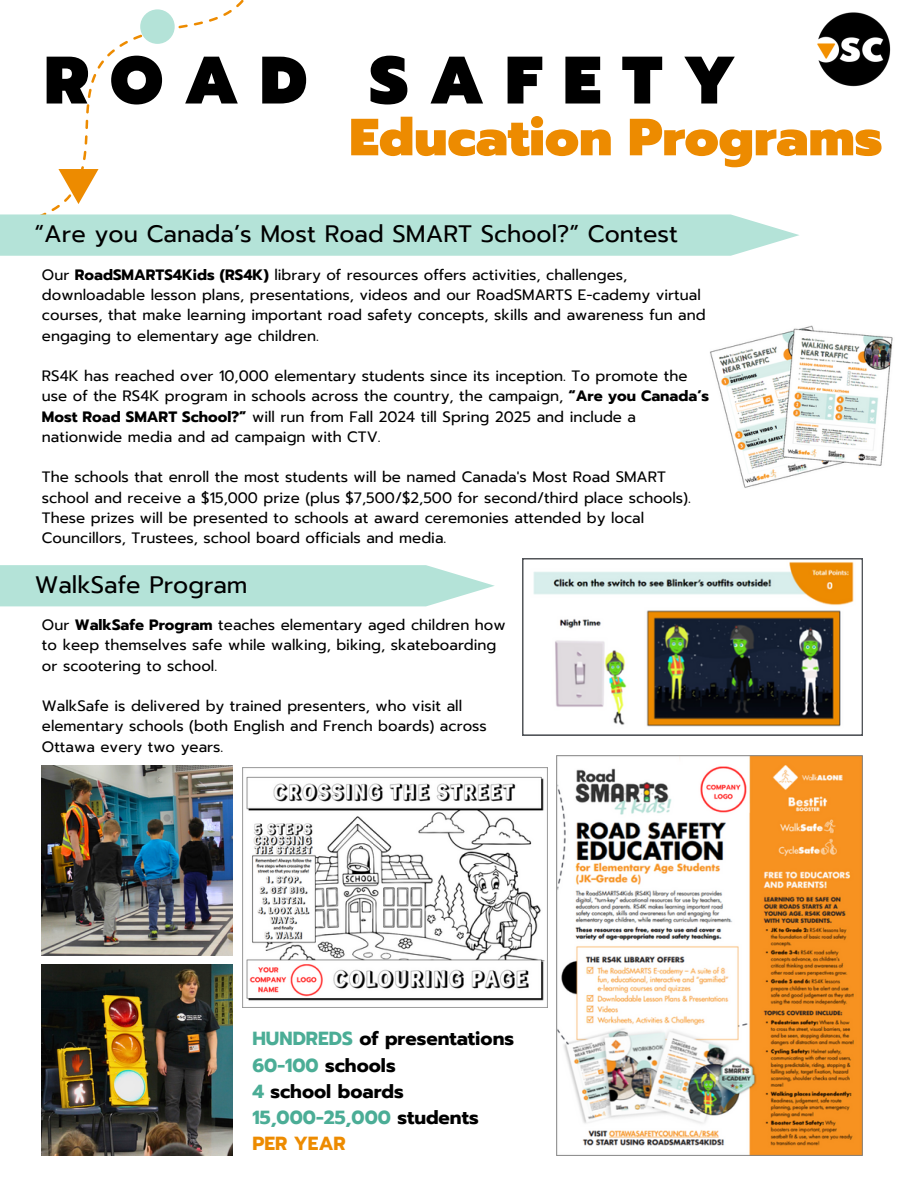
<style>
.page{position:relative;width:918px;height:1188px;background:#fff}
.page>*{position:absolute;margin:0;border:0;box-sizing:border-box;transform-origin:0 0}
.t1{font:900 67.05px "Prompt";letter-spacing:.315em;color:#000}
.t2{font:900 52.2px "Prompt";color:#ed8b00}
.t3{font:23.7px "Prompt";color:#000}
.t4{font:700 18.9px/26.2px "Prompt";color:#000}
.t5{font:15px/20.2px "Prompt";color:#000}
.s1{font-weight:700}
.s2{color:#4bad96}
.s3{color:#ed8b00}
</style>
<div class="page">
<svg style="left:42px;top:0;width:202px;height:214px"></svg>
<div style="left:140px;top:9px;width:35px;height:35px;background:#b4e3d8;border-radius:50%"></div>
<svg style="left:58px;top:169px;width:41px;height:35px"></svg>
<svg style="left:0;top:214px;width:799px;height:42px;background:#b8e4da"></svg>
<div style="left:0;top:565px;width:495px;height:41px;background:#b4e3d8"></div>
<img style="left:710px;top:325px;width:183px;height:163px">
<svg style="left:522px;top:558px;width:341px;height:177px"></svg>
<img style="left:556px;top:756px;width:306px;height:399px">
<img style="left:42px;top:765px;width:190px;height:191px">
<img style="left:42px;top:965px;width:190px;height:190px">
<img style="left:242px;top:768px;width:305px;height:239px">
<img style="left:817px;top:12px;width:74px;height:75px">
<p class="t1" style="left:44px;top:30px;width:693px">ROAD SAFETY</p>
<p class="t2" style="left:349px;top:98px;width:534px">Education Programs</p>
<p class="t3" style="left:34px;top:217px;width:645px">“Are you Canada’s Most Road SMART School?” Contest</p>
<h1 class="t5" style="left:42px;top:265px;width:665px">Our <span class="s1">RoadSMARTS4Kids (RS4K)</span> library of resources offers activities, challenges, downloadable lesson plans, presentations, videos and our RoadSMARTS E-cademy virtual courses, that make learning important road safety concepts, skills and awareness fun and engaging to elementary age children.</h1>
<h2 class="t5" style="left:42px;top:366px;width:669px">RS4K has reached over 10,000 elementary students since its inception. To promote the use of the RS4K program in schools across the country, the campaign, <span class="s1">“Are you Canada’s Most Road SMART School?”</span> will run from Fall 2024 till Spring 2025 and include a nationwide media and ad campaign with CTV.</h2>
<h3 class="t5" style="left:42px;top:467px;width:651px">The schools that enroll the most students will be named Canada's Most Road SMART school and receive a $15,000 prize (plus $7,500/$2,500 for second/third place schools).<br>These prizes will be presented to schools at award ceremonies attended by local Councillors, Trustees, school board officials and media.</h3>
<p class="t3" style="left:35px;top:567px;width:214px">WalkSafe Program</p>
<p class="t5" style="left:42px;top:615px;width:465px">Our <span class="s1">WalkSafe Program</span> teaches elementary aged children how to keep themselves safe while walking, biking, skateboarding or scootering to school.</p>
<p class="t5" style="left:42px;top:696px;width:446px">WalkSafe is delivered by trained presenters, who visit all elementary schools (both English and French boards) across<br>Ottawa every two years.</p>
<p class="t4" style="left:252px;top:1026px;width:263px"><span class="s2">HUNDREDS</span> of presentations<br><span class="s2">60-100</span> schools<br><span class="s2">4</span> school boards<br><span class="s2">15,000-25,000</span> students<br><span class="s3">PER YEAR</span></p>
</div>
